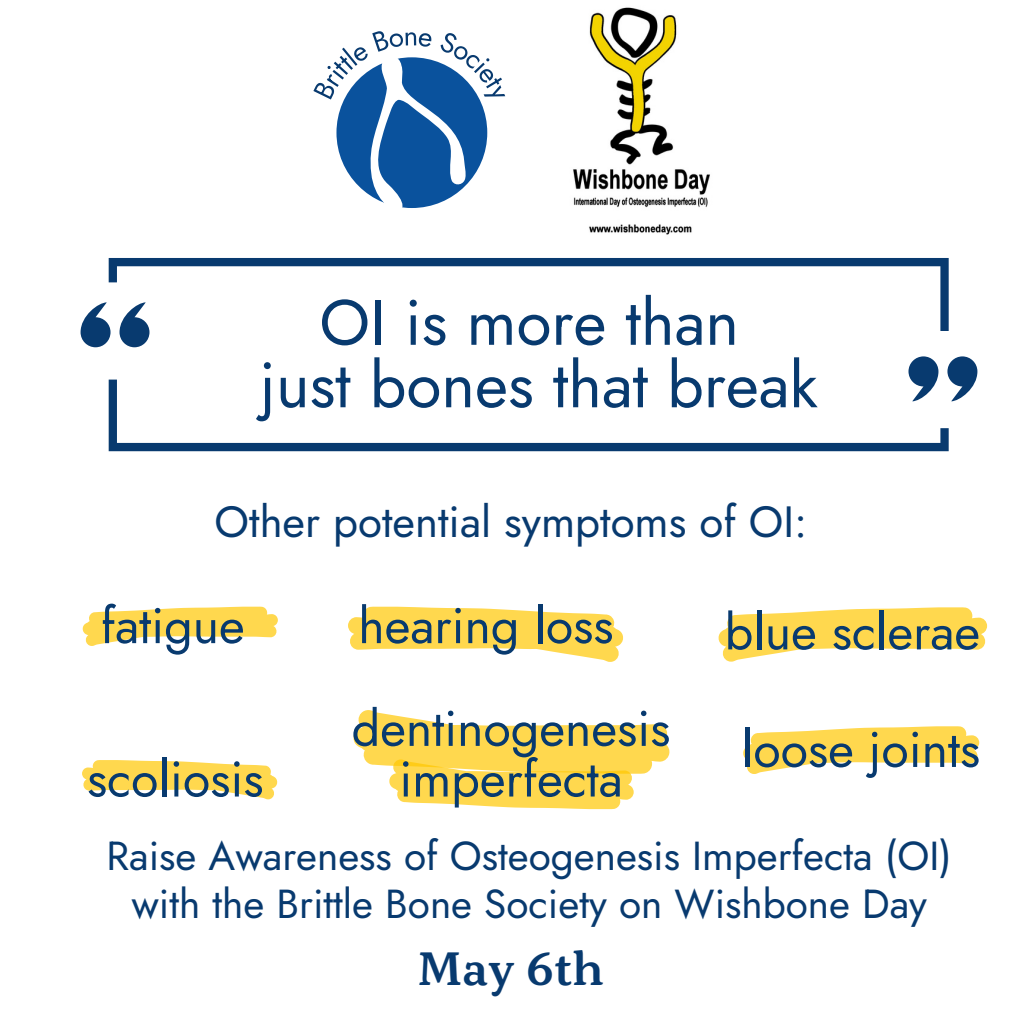
<style>
.page{position:relative;width:1013px;height:1013px;background:#fff}
.page>*{position:absolute;margin:0;border:0;box-sizing:border-box;transform-origin:0 0}
.t1{font:64px "Jost";color:#083a6f}
.t2{font:50px "Jost";color:#083a6f}
.t3{font:600 47.25px "Kopius";color:#083a6f}
.t4{font:43.75px "Jost";color:#083a6f}
.t5{font:40.5px/48.1px "Jost";color:#083a6f;text-align:center}
</style>
<div class="page">
<svg style="left:313px;top:31px;width:192px;height:177px"></svg>
<img style="left:573px;top:7px;width:137px;height:228px">
<svg style="left:82px;top:606px;width:196px;height:40px"></svg>
<svg style="left:348px;top:606px;width:275px;height:56px"></svg>
<svg style="left:353px;top:710px;width:316px;height:99px"></svg>
<svg style="left:718px;top:607px;width:269px;height:54px"></svg>
<svg style="left:82px;top:760px;width:195px;height:39px"></svg>
<svg style="left:743px;top:726px;width:236px;height:48px"></svg>
<svg style="left:119px;top:331px;width:30px;height:16px"></svg>
<svg style="left:81px;top:302px;width:29px;height:45px"></svg>
<svg style="left:908px;top:356px;width:30px;height:23px"></svg>
<svg style="left:947px;top:356px;width:30px;height:45px"></svg>
<svg style="left:109px;top:258px;width:839px;height:73px"></svg>
<svg style="left:109px;top:379px;width:839px;height:72px"></svg>
<p class="t1" style="left:319px;top:276px;width:421px">OI is more than</p>
<p class="t1" style="left:260px;top:339px;width:559px">just bones that break</p>
<p class="t4" style="left:214px;top:490px;width:594px">Other potential symptoms of OI:</p>
<p class="t2" style="left:101px;top:589px;width:145px">fatigue</p>
<p class="t2" style="left:724px;top:596px;width:257px">blue sclerae</p>
<p class="t2" style="left:358px;top:589px;width:257px">hearing loss</p>
<p class="t2" style="left:87px;top:743px;width:178px">scoliosis</p>
<p class="t2" style="left:351px;top:692px;width:320px">dentinogenesis</p>
<p class="t2" style="left:399px;top:743px;width:225px">imperfecta</p>
<p class="t2" style="left:741px;top:713px;width:240px">loose joints</p>
<p class="t5" style="left:107px;top:832px;width:846px">Raise Awareness of Osteogenesis Imperfecta (OI) with the Brittle Bone Society on Wishbone Day</p>
<p class="t3" style="left:418px;top:938px;width:187px">May 6th</p>
</div>
